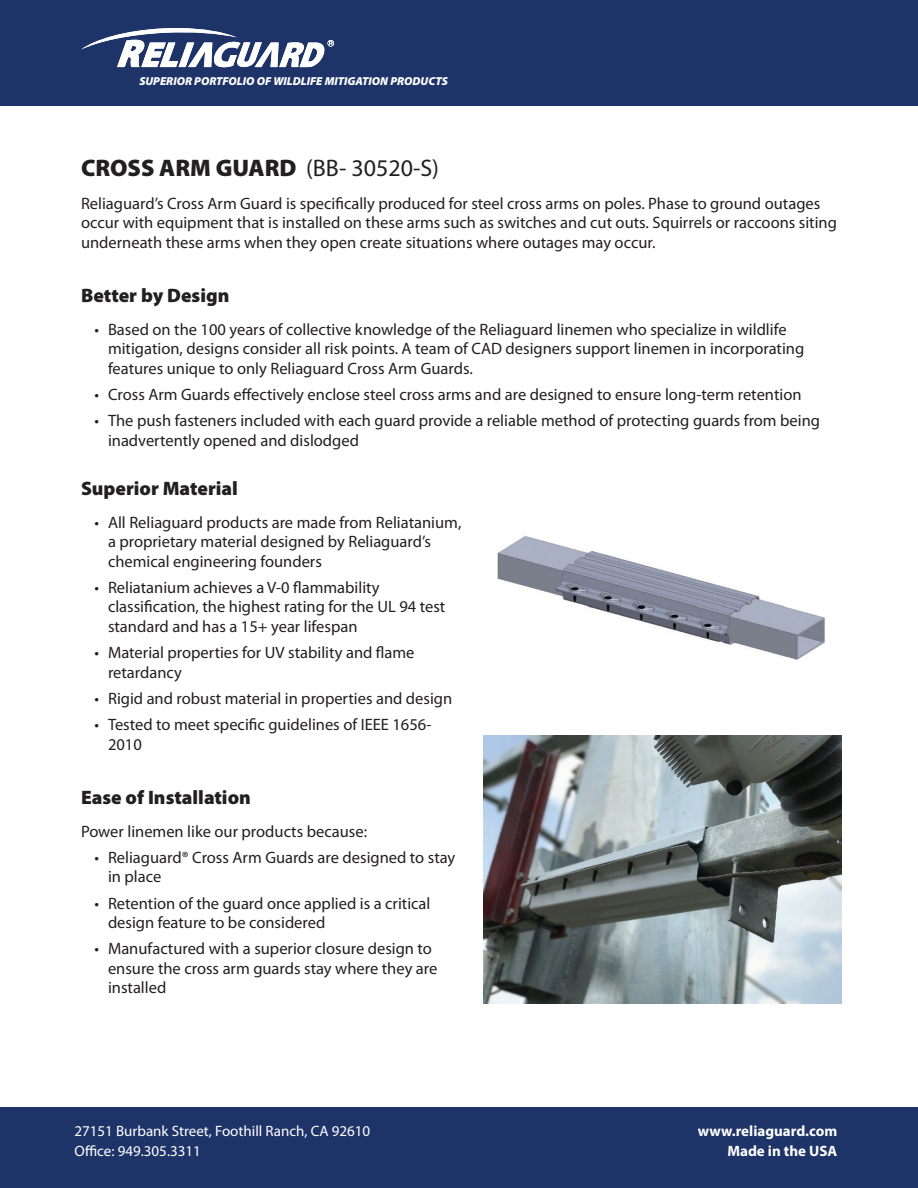
<style>
.page{position:relative;width:918px;height:1188px;background:#fff}
.page>*{position:absolute;margin:0;border:0;box-sizing:border-box;transform-origin:0 0}
.t1{font:900 24px "Myriad Pro";color:#231f20}
.t2{font:900 19.5px "Myriad Pro";color:#231f20}
.body{font:16.5px/19.5px "Myriad Pro";color:#231f20}
.t3{font:15px/19.5px "Myriad Pro";color:#fff}
.t4{font:700 15px/19.5px "Myriad Pro";color:#fff;text-align:right}
.t5{font:italic 900 11.55px "Myriad Pro";color:#fff}
.s1{font-weight:400}
</style>
<div class="page">
<div style="left:0;top:0;width:918px;height:106px;background:#1e3468"></div>
<div style="left:0;top:1107px;width:918px;height:81px;background:#1e3468"></div>
<svg style="left:81px;top:28px;width:253px;height:39px"></svg>
<img style="left:484px;top:735px;width:358px;height:269px">
<img style="left:497px;top:535px;width:328px;height:125px">
<p class="t5" style="left:139px;top:75px;width:310px">SUPERIOR PORTFOLIO OF WILDLIFE MITIGATION PRODUCTS</p>
<p class="t1" style="left:81px;top:154px;width:360px">CROSS ARM GUARD <span class="s1">(BB- 30520-S)</span></p>
<p class="body" style="left:81px;top:194px;width:758px">Reliaguard’s Cross Arm Guard is specifically produced for steel cross arms on poles. Phase to ground outages occur with equipment that is installed on these arms such as switches and cut outs. Squirrels or raccoons siting underneath these arms when they open create situations where outages may occur.</p>
<h2 class="t2" style="left:81px;top:284px;width:150px">Better by Design</h2>
<p class="body" style="left:108px;top:320px;width:698px;text-indent:-14px">• Based on the 100 years of collective knowledge of the Reliaguard linemen who specialize in wildlife mitigation, designs consider all risk points. A team of CAD designers support linemen in incorporating features unique to only Reliaguard Cross Arm Guards.</p>
<p class="body" style="left:94px;top:385px;width:709px">• Cross Arm Guards effectively enclose steel cross arms and are designed to ensure long-term retention</p>
<p class="body" style="left:108px;top:412px;width:714px;text-indent:-14px">• The push fasteners included with each guard provide a reliable method of protecting guards from being inadvertently opened and dislodged</p>
<h2 class="t2" style="left:81px;top:477px;width:158px">Superior Material</h2>
<p class="body" style="left:108px;top:513px;width:355px;text-indent:-14px">• All Reliaguard products are made from Reliatanium, a proprietary material designed by Reliaguard’s chemical engineering founders</p>
<p class="body" style="left:108px;top:578px;width:339px;text-indent:-14px">• Reliatanium achieves a V-0 flammability classification, the highest rating for the UL 94 test standard and has a 15+ year lifespan</p>
<p class="body" style="left:108px;top:643px;width:308px;text-indent:-14px">• Material properties for UV stability and flame retardancy</p>
<p class="body" style="left:94px;top:689px;width:359px">• Rigid and robust material in properties and design</p>
<p class="body" style="left:108px;top:715px;width:325px;text-indent:-14px">• Tested to meet specific guidelines of IEEE 1656-<br>2010</p>
<h2 class="t2" style="left:81px;top:786px;width:171px">Ease of Installation</h2>
<p class="body" style="left:81px;top:822px;width:288px">Power linemen like our products because:</p>
<p class="body" style="left:108px;top:848px;width:349px;text-indent:-14px">• Reliaguard® Cross Arm Guards are designed to stay in place</p>
<p class="body" style="left:108px;top:894px;width:324px;text-indent:-14px">• Retention of the guard once applied is a critical design feature to be considered</p>
<p class="body" style="left:108px;top:940px;width:331px;text-indent:-14px">• Manufactured with a superior closure design to ensure the cross arm guards stay where they are installed</p>
<p class="t3" style="left:75px;top:1122px;width:297px">27151 Burbank Street, Foothill Ranch, CA 92610<br>Office: 949.305.3311</p>
<p class="t4" style="left:698px;top:1121px;width:141px">www.reliaguard.com<br>Made in the USA</p>
</div>
